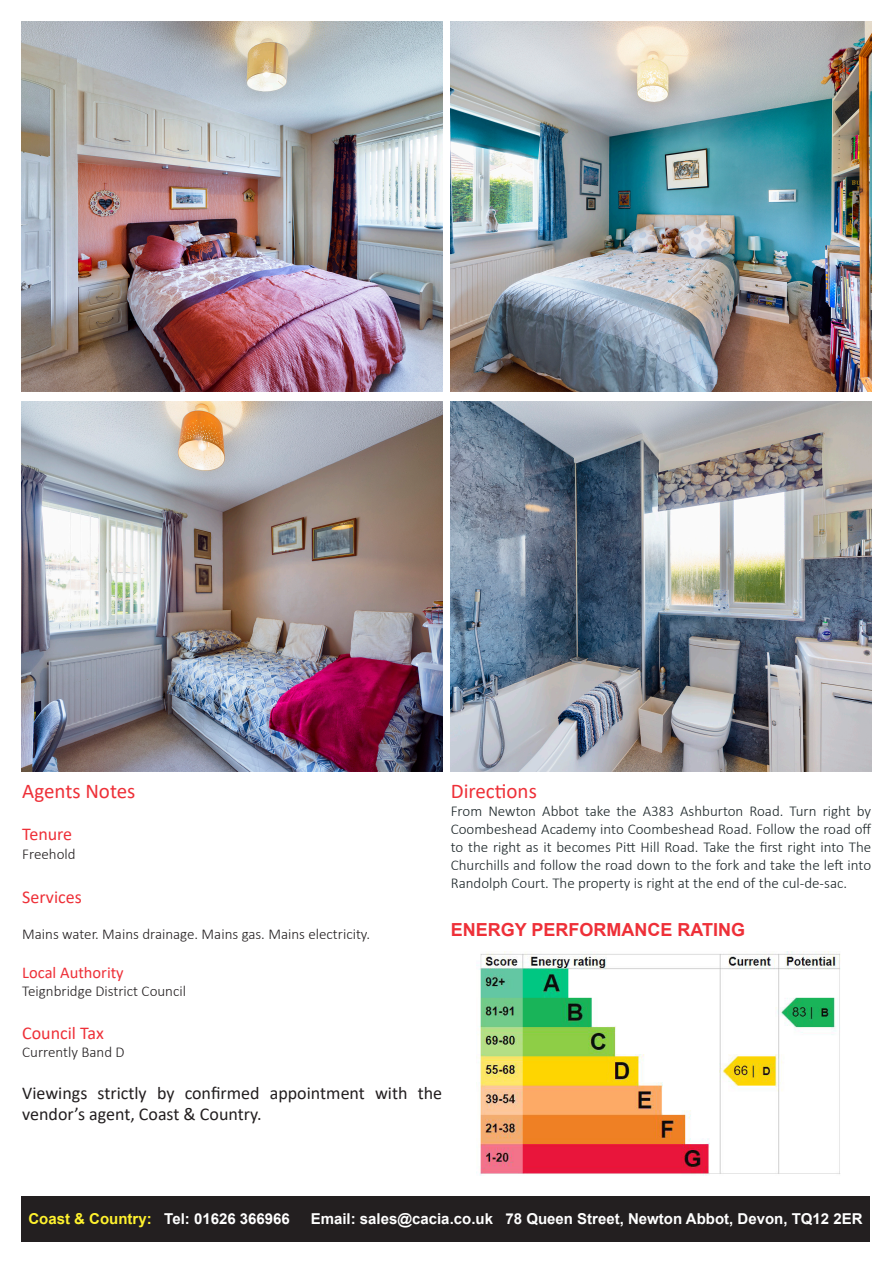
<style>
.page{position:relative;width:893px;height:1263px;background:#fff}
.page>*{position:absolute;margin:0;border:0;box-sizing:border-box;transform-origin:0 0}
.t1{font:21px "Calibri";color:#ee3038}
.t2{font:18px/21.6px "Calibri";color:#231f20}
.t3{font:18px "Calibri";color:#ee3038}
.t4{font:700 18px "Arial";color:#ee3038}
.t5{font:16.5px "Calibri";color:#ee3038}
.t6{font:300 15px/18px "Calibri";color:#1b2528;text-align:justify}
.t7{font:300 15px "Calibri";color:#231f20}
.t8{font:700 15px "Arial";color:#fff}
.s1{color:#fff22e}
</style>
<div class="page">
<div style="left:21px;top:1196px;width:849px;height:46px;background:#231f20"></div>
<img style="left:451px;top:21px;width:421px;height:370px">
<img style="left:21px;top:21px;width:421px;height:370px">
<img style="left:451px;top:402px;width:421px;height:370px">
<img style="left:21px;top:402px;width:421px;height:370px">
<img style="left:476px;top:951px;width:365px;height:225px">
<p class="t1" style="left:22px;top:777px;width:115px">Agents Notes</p>
<p class="t3" style="left:22px;top:821px;width:52px">Tenure</p>
<p class="t7" style="left:22px;top:845px;width:55px">Freehold</p>
<p class="t3" style="left:22px;top:884px;width:61px">Services</p>
<p class="t7" style="left:22px;top:924px;width:349px">Mains water. Mains drainage. Mains gas. Mains electricity.</p>
<p class="t5" style="left:22px;top:961px;width:103px">Local Authority</p>
<p class="t7" style="left:22px;top:982px;width:165px">Teignbridge District Council</p>
<p class="t3" style="left:22px;top:1021px;width:83px">Council Tax</p>
<p class="t7" style="left:22px;top:1043px;width:104px">Currently Band D</p>
<p class="t2" style="left:22px;top:1081px;width:421px">Viewings strictly by confirmed appointment with the vendor’s agent, Coast &amp; Country.</p>
<p class="t1" style="left:451px;top:777px;width:88px">Directions</p>
<p class="t6" style="left:451px;top:802px;width:422px">From Newton Abbot take the A383 Ashburton Road. Turn right by Coombeshead Academy into Coombeshead Road. Follow the road off to the right as it becomes Pitt Hill Road. Take the first right into The Churchills and follow the road down to the fork and take the left into Randolph Court. The property is right at the end of the cul-de-sac.</p>
<p class="t4" style="left:451px;top:917px;width:296px">ENERGY PERFORMANCE RATING</p>
<p class="t8" style="left:28px;top:1208px;width:263px"><span class="s1">Coast &amp; Country:</span> Tel: 01626 366966</p>
<p class="t8" style="left:311px;top:1208px;width:553px">Email: sales@cacia.co.uk 78 Queen Street, Newton Abbot, Devon, TQ12 2ER</p>
</div>
